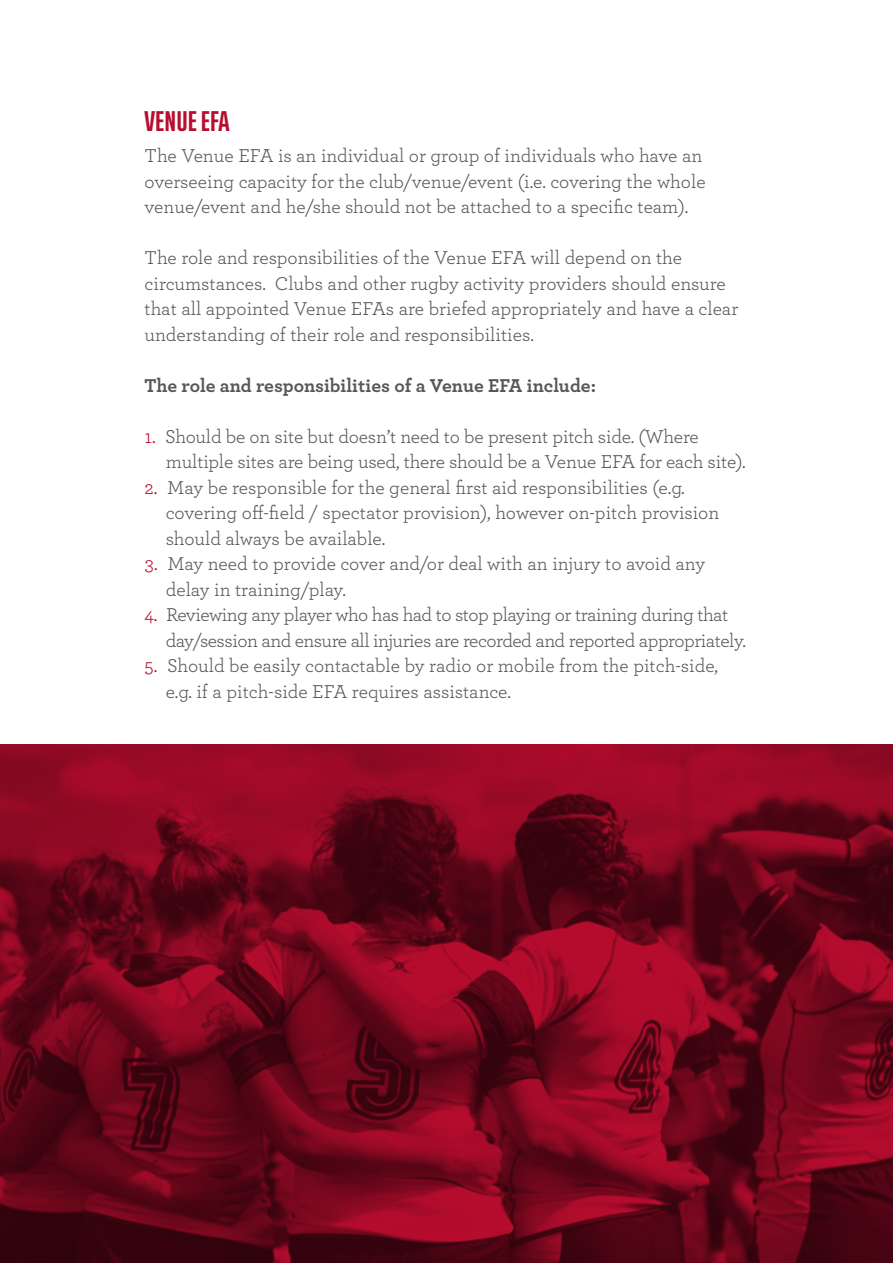
<style>
.page{position:relative;width:893px;height:1263px;background:#fff}
.page>*{position:absolute;margin:0;border:0;box-sizing:border-box;transform-origin:0 0}
.heading_2{font:500 21px "Tusker Grotesk 5500";color:#b80d2f}
.body{font:19.5px/25.5px "Archer";letter-spacing:-.01em;color:#575756}
.body-2{font:700 19.5px "Archer";color:#575756}
.s1{color:#b80d2f}
</style>
<div class="page">
<img style="left:0;top:745px;width:893px;height:518px">
<p class="heading_2" style="left:145px;top:108px;width:86px">VENUE EFA</p>
<p class="body" style="left:145px;top:142px;width:563px">The Venue EFA is an individual or group of individuals who have an overseeing capacity for the club/venue/event (i.e. covering the whole venue/event and he/she should not be attached to a specific team).</p>
<p class="body" style="left:145px;top:244px;width:595px">The role and responsibilities of the Venue EFA will depend on the circumstances. Clubs and other rugby activity providers should ensure that all appointed Venue EFAs are briefed appropriately and have a clear understanding of their role and responsibilities.</p>
<p class="body-2" style="left:145px;top:370px;width:453px">The role and responsibilities of a Venue EFA include:</p>
<p class="body" style="left:166px;top:423px;width:581px;text-indent:-21px"><span class="s1">1.</span> Should be on site but doesn’t need to be present pitch side. (Where multiple sites are being used, there should be a Venue EFA for each site).</p>
<p class="body" style="left:166px;top:474px;width:555px;text-indent:-21px"><span class="s1">2.</span> May be responsible for the general first aid responsibilities (e.g. covering off-field / spectator provision), however on-pitch provision should always be available.</p>
<p class="body" style="left:166px;top:550px;width:541px;text-indent:-21px"><span class="s1">3.</span> May need to provide cover and/or deal with an injury to avoid any delay in training/play.</p>
<p class="body" style="left:166px;top:601px;width:582px;text-indent:-21px"><span class="s1">4.</span> Reviewing any player who has had to stop playing or training during that day/session and ensure all injuries are recorded and reported appropriately.</p>
<p class="body" style="left:166px;top:652px;width:554px;text-indent:-21px"><span class="s1">5.</span> Should be easily contactable by radio or mobile from the pitch-side, e.g. if a pitch-side EFA requires assistance.</p>
</div>
